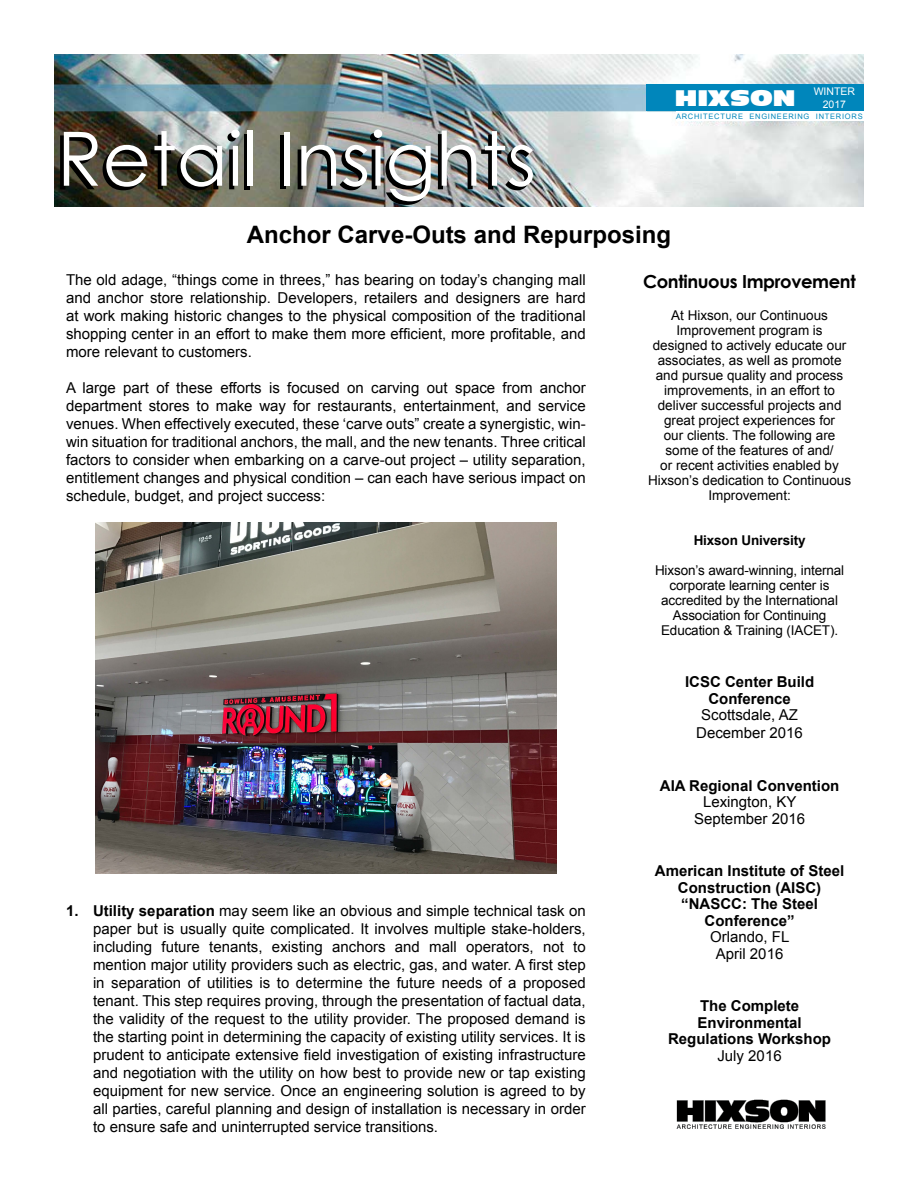
<style>
.page{position:relative;width:918px;height:1188px;background:#fff}
.page>*{position:absolute;margin:0;border:0;box-sizing:border-box;transform-origin:0 0}
.t1{font:75px "Century Gothic";color:#fff}
.t2{font:700 24px "Arial";color:#000}
.t3{font:21px "Incised 901 BT Nord";color:#fff}
.t4{font:700 18px "Century Gothic";letter-spacing:-.02em;color:#000}
.t5{font:15px/18px "Arial";color:#000;text-align:justify}
.t6{font:700 15px/16.5px "Arial";color:#000;text-align:center}
.t7{font:13.5px/15px "Arial";color:#000;text-align:center}
.t8{font:700 13.5px "Arial";letter-spacing:-.01em;color:#000}
.t9{font:10.5px "Arial";color:#fff}
.t10{font:7.5px "Arial";letter-spacing:.1em;color:#0086bb}
.s1{font-weight:700}
</style>
<div class="page">
<img style="left:54px;top:54px;width:810px;height:153px">
<div style="left:646px;top:85px;width:218px;height:26px;background:#0086bb"></div>
<div style="left:676px;top:111px;width:188px;height:10px;background:#fff"></div>
<img style="left:95px;top:522px;width:461px;height:351px">
<img style="left:676px;top:1099px;width:150px;height:30px">
<h1 class="t1" style="left:57px;top:106px;width:481px">Retail Insights</h1>
<p class="t9" style="left:814px;top:84px;width:43px">WINTER</p>
<h3 class="t3" style="left:675px;top:85px;width:122px">HIXSON</h3>
<p class="t9" style="left:823px;top:97px;width:25px">2017</p>
<p class="t10" style="left:676px;top:111px;width:188px">ARCHITECTURE ENGINEERING INTERIORS</p>
<h2 class="t2" style="left:247px;top:219px;width:426px">Anchor Carve-Outs and Repurposing</h2>
<p class="t5" style="left:66px;top:271px;width:521px">The old adage, “things come in threes,” has bearing on today’s changing mall and anchor store relationship. Developers, retailers and designers are hard at work making historic changes to the physical composition of the traditional shopping center in an effort to make them more efficient, more profitable, and more relevant to customers.</p>
<p class="t5" style="left:66px;top:379px;width:521px">A large part of these efforts is focused on carving out space from anchor department stores to make way for restaurants, entertainment, and service venues. When effectively executed, these ‘carve outs” create a synergistic, win&shy;win situation for traditional anchors, the mall, and the new tenants. Three critical factors to consider when embarking on a carve-out project – utility separation, entitlement changes and physical condition – can each have serious impact on schedule, budget, and project success:</p>
<p class="t5" style="left:93px;top:902px;width:494px;text-indent:-27px"><span class="s1">1. Utility separation</span> may seem like an obvious and simple technical task on paper but is usually quite complicated. It involves multiple stake-holders, including future tenants, existing anchors and mall operators, not to mention major utility providers such as electric, gas, and water. A first step in separation of utilities is to determine the future needs of a proposed tenant. This step requires proving, through the presentation of factual data, the validity of the request to the utility provider. The proposed demand is the starting point in determining the capacity of existing utility services. It is prudent to anticipate extensive field investigation of existing infrastructure and negotiation with the utility on how best to provide new or tap existing equipment for new service. Once an engineering solution is agreed to by all parties, careful planning and design of installation is necessary in order to ensure safe and uninterrupted service transitions.</p>
<p class="t4" style="left:643px;top:268px;width:214px">Continuous Improvement</p>
<p class="t7" style="left:648px;top:307px;width:205px">At Hixson, our Continuous<br>Improvement program is designed to actively educate our associates, as well as promote and pursue quality and process improvements, in an effort to deliver successful projects and great project experiences for<br>our clients. The following are some of the features of and/<br>or recent activities enabled by<br>Hixson’s dedication to Continuous<br>Improvement:</p>
<p class="t8" style="left:694px;top:531px;width:113px">Hixson University</p>
<p class="t7" style="left:655px;top:562px;width:191px">Hixson’s award-winning, internal corporate learning center is accredited by the International<br>Association for Continuing<br>Education &amp; Training (IACET).</p>
<p class="t6" style="left:685px;top:674px;width:131px">ICSC Center Build<br>Conference</p>
<p class="t5" style="left:696px;top:706px;width:108px;text-align:center">Scottsdale, AZ<br>December 2016</p>
<p class="t6" style="left:660px;top:777px;width:181px">AIA Regional Convention</p>
<p class="t5" style="left:694px;top:794px;width:112px;line-height:16.5px;text-align:center">Lexington, KY<br>September 2016</p>
<p class="t6" style="left:655px;top:863px;width:191px">American Institute of Steel<br>Construction (AISC) “NASCC: The Steel<br>Conference”</p>
<p class="t5" style="left:710px;top:929px;width:81px;line-height:16.5px;text-align:center">Orlando, FL<br>April 2016</p>
<p class="t6" style="left:668px;top:998px;width:165px">The Complete<br>Environmental<br>Regulations Workshop</p>
<p class="t5" style="left:717px;top:1046px;width:66px">July 2016</p>
</div>
